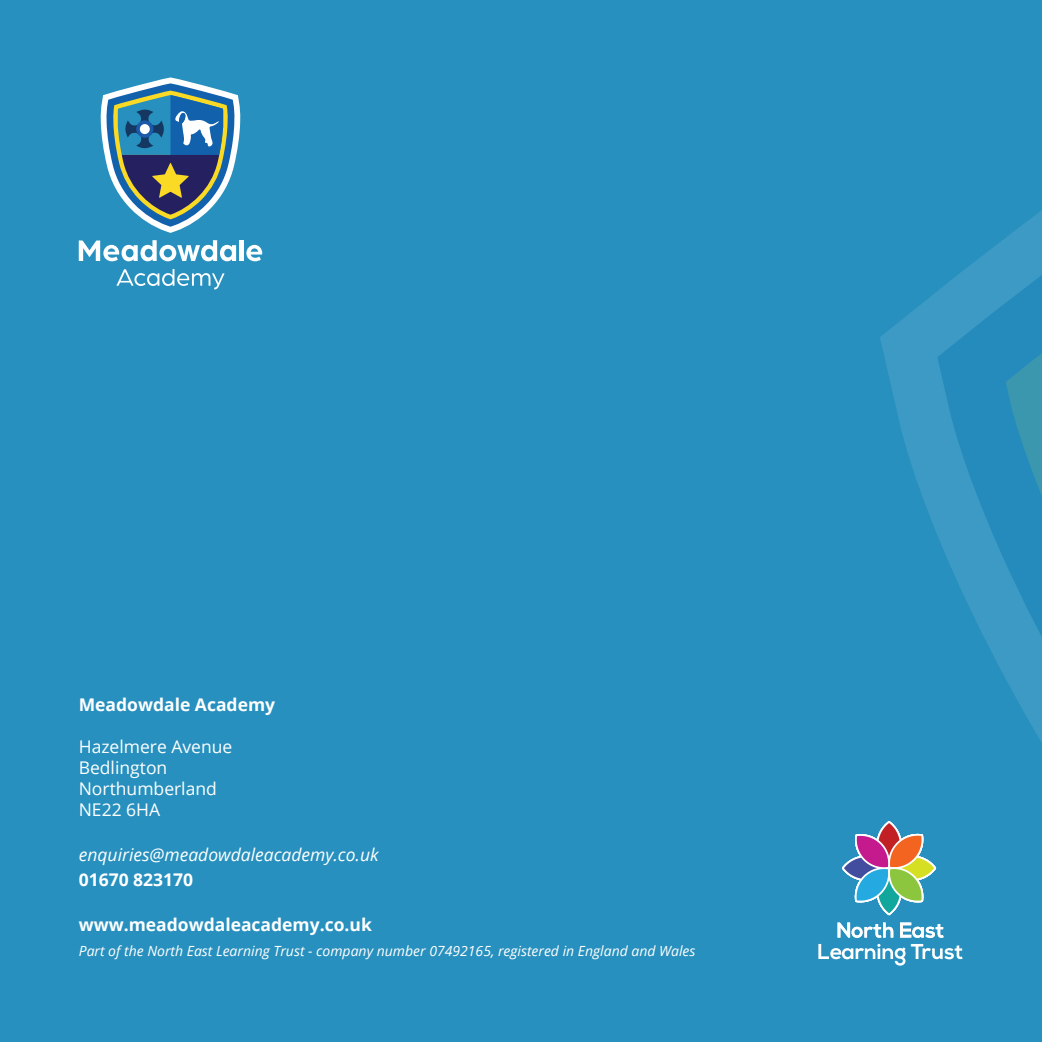
<style>
.page{position:relative;width:1042px;height:1042px;background:#2790be}
.page>*{position:absolute;margin:0;border:0;box-sizing:border-box;transform-origin:0 0}
.t1{font:700 17.5px "Open Sans";color:#fff}
.t2{font:17.5px "Open Sans";color:#fff}
.t3{font:italic 17.5px "Open Sans";color:#fff}
.t4{font:italic 14px "Open Sans";color:#fff}
</style>
<div class="page">
<div style="left:876px;top:821px;width:26px;height:48px;border:2px solid #fff;border-radius:50%"></div>
<svg style="left:818px;top:833px;width:62px;height:127px"></svg>
<svg style="left:79px;top:240px;width:157px;height:21px"></svg>
<div style="left:239px;top:240px;width:5px;height:21px;background:#fff"></div>
<svg style="left:246px;top:245px;width:16px;height:16px"></svg>
<svg style="left:116px;top:269px;width:109px;height:20px"></svg>
<svg style="left:100px;top:77px;width:140px;height:156px"></svg>
<div style="left:136px;top:120px;width:17px;height:18px;background:#1b5aa9;border-radius:50%"></div>
<div style="left:140px;top:124px;width:10px;height:10px;background:#fff;border-radius:50%"></div>
<svg style="left:880px;top:292px;width:57px;height:674px"></svg>
<svg style="left:937px;top:239px;width:68px;height:721px"></svg>
<svg style="left:1005px;top:210px;width:37px;height:532px"></svg>
<p class="t1" style="left:79px;top:692px;width:198px">Meadowdale Academy</p>
<p class="t2" style="left:79px;top:734px;width:155px">Hazelmere Avenue</p>
<p class="t2" style="left:79px;top:755px;width:90px">Bedlington</p>
<p class="t2" style="left:79px;top:776px;width:140px">Northumberland</p>
<p class="t2" style="left:79px;top:797px;width:83px">NE22 6HA</p>
<p class="t3" style="left:79px;top:843px;width:301px">enquiries@meadowdaleacademy.co.uk</p>
<p class="t1" style="left:79px;top:867px;width:116px">01670 823170</p>
<p class="t1" style="left:79px;top:912px;width:295px">www.meadowdaleacademy.co.uk</p>
<p class="t4" style="left:79px;top:941px;width:618px">Part of the North East Learning Trust - company number 07492165, registered in England and Wales</p>
</div>
